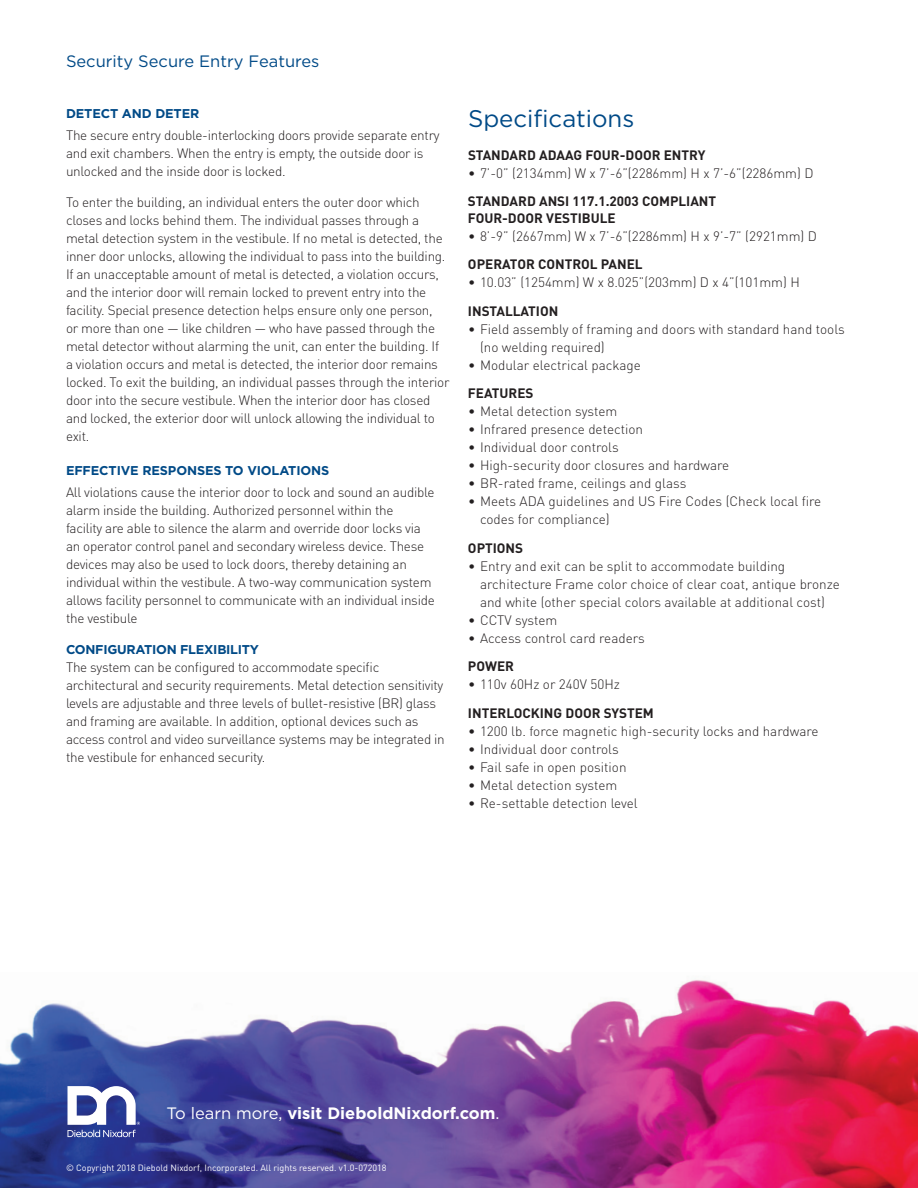
<style>
.page{position:relative;width:918px;height:1188px;background:#fff}
.page>*{position:absolute;margin:0;border:0;box-sizing:border-box;transform-origin:0 0}
.BC2_-_Paragraph_Bull{font:24px "Gotham";color:#004a87}
.t1{font:700 16.5px "Gotham";color:#fff}
.H4_-_Product_Name_Fr{font:16.5px "Gotham";color:#004a87}
.BC2_-_Paragraph_Bull-2{font:300 13.5px/18px "DIN Pro";letter-spacing:-.02em;color:#231f20}
.BC2_-_Paragraph_Bull-3{font:300 13.5px/18px "DIN Pro";color:#231f20}
.H3_-_Section_titles{font:700 13.5px/16.5px "DIN Pro";color:#231f20}
.ICO1_-_Blue_icon_hea{font:700 12.75px "Gotham";letter-spacing:-.01em;color:#004a87}
.BC2_-_Paragraph_Bull-4{font:700 12.75px "Gotham";letter-spacing:-.02em;color:#004a87}
.H4_-_Product_Name_Fr-2{font:700 12.75px "Gotham";letter-spacing:-.01em;color:#004a87}
.t2{font:9px "DIN Pro";color:#fff}
.s1{font-weight:400}
</style>
<div class="page">
<img style="left:0;top:980px;width:918px;height:208px">
<svg style="left:68px;top:1086px;width:72px;height:51px"></svg>
<p class="H4_-_Product_Name_Fr" style="left:66px;top:51px;width:255px">Security Secure Entry Features</p>
<p class="H4_-_Product_Name_Fr-2" style="left:66px;top:105px;width:135px">DETECT AND DETER</p>
<p class="BC2_-_Paragraph_Bull-2" style="left:66px;top:126px;width:375px">The secure entry double-interlocking doors provide separate entry and exit chambers. When the entry is empty, the outside door is unlocked and the inside door is locked.</p>
<p class="BC2_-_Paragraph_Bull-2" style="left:66px;top:193px;width:385px">To enter the building, an individual enters the outer door which closes and locks behind them. The individual passes through a metal detection system in the vestibule. If no metal is detected, the inner door unlocks, allowing the individual to pass into the building.<br>If an unacceptable amount of metal is detected, a violation occurs, and the interior door will remain locked to prevent entry into the facility. Special presence detection helps ensure only one person,<br>or more than one — like children — who have passed through the metal detector without alarming the unit, can enter the building. If<br>a violation occurs and metal is detected, the interior door remains locked. To exit the building, an individual passes through the interior door into the secure vestibule. When the interior door has closed and locked, the exterior door will unlock allowing the individual to exit.</p>
<p class="ICO1_-_Blue_icon_hea" style="left:66px;top:462px;width:265px">EFFECTIVE RESPONSES TO VIOLATIONS</p>
<p class="BC2_-_Paragraph_Bull-2" style="left:66px;top:483px;width:370px">All violations cause the interior door to lock and sound an audible alarm inside the building. Authorized personnel within the<br>facility are able to silence the alarm and override door locks via an operator control panel and secondary wireless device. These devices may also be used to lock doors, thereby detaining an individual within the vestibule. A two-way communication system allows facility personnel to communicate with an individual inside the vestibule</p>
<p class="BC2_-_Paragraph_Bull-4" style="left:66px;top:641px;width:195px">CONFIGURATION FLEXIBILITY</p>
<p class="BC2_-_Paragraph_Bull-2" style="left:66px;top:657px;width:380px">The system can be configured to accommodate specific architectural and security requirements. Metal detection sensitivity levels are adjustable and three levels of bullet-resistive (BR) glass and framing are available. In addition, optional devices such as access control and video surveillance systems may be integrated in the vestibule for enhanced security.</p>
<p class="BC2_-_Paragraph_Bull" style="left:468px;top:103px;width:168px">Specifications</p>
<p class="H3_-_Section_titles" style="left:468px;top:146px;width:239px">STANDARD ADAAG FOUR-DOOR ENTRY</p>
<p class="BC2_-_Paragraph_Bull-3" style="left:468px;top:164px;width:347px">• 7’-0” (2134mm) W x 7’-6”(2286mm) H x 7’-6”(2286mm) D</p>
<p class="H3_-_Section_titles" style="left:468px;top:192px;width:250px">STANDARD ANSI 117.1.2003 COMPLIANT<br>FOUR-DOOR VESTIBULE</p>
<p class="BC2_-_Paragraph_Bull-3" style="left:468px;top:227px;width:351px">• 8’-9” (2667mm) W x 7’-6”(2286mm) H x 9’-7” (2921mm) D</p>
<p class="H3_-_Section_titles" style="left:468px;top:255px;width:176px">OPERATOR CONTROL PANEL</p>
<p class="BC2_-_Paragraph_Bull-3" style="left:468px;top:273px;width:333px">• 10.03” (1254mm) W x 8.025”(203mm) D x 4”(101mm) H</p>
<p class="H3_-_Section_titles" style="left:468px;top:302px;width:92px">INSTALLATION</p>
<p class="BC2_-_Paragraph_Bull-3" style="left:480px;top:320px;width:366px;text-indent:-12px">• Field assembly of framing and doors with standard hand tools (no welding required)</p>
<p class="BC2_-_Paragraph_Bull-3" style="left:468px;top:356px;width:174px">• Modular electrical package</p>
<p class="H3_-_Section_titles" style="left:468px;top:384px;width:67px">FEATURES</p>
<p class="BC2_-_Paragraph_Bull-3" style="left:468px;top:402px;width:151px">• Metal detection system</p>
<p class="BC2_-_Paragraph_Bull-3" style="left:468px;top:420px;width:177px">• Infrared presence detection</p>
<p class="BC2_-_Paragraph_Bull-3" style="left:468px;top:438px;width:152px">• Individual door controls</p>
<p class="BC2_-_Paragraph_Bull-3" style="left:468px;top:456px;width:263px">• High-security door closures and hardware</p>
<p class="BC2_-_Paragraph_Bull-3" style="left:468px;top:474px;width:220px">• BR-rated frame, ceilings and glass</p>
<p class="BC2_-_Paragraph_Bull-3" style="left:480px;top:492px;width:343px;text-indent:-12px">• Meets ADA guidelines and US Fire Codes (Check local fire codes for compliance)</p>
<p class="H3_-_Section_titles" style="left:468px;top:539px;width:57px">OPTIONS</p>
<p class="BC2_-_Paragraph_Bull-3" style="left:480px;top:557px;width:361px;text-indent:-12px">• Entry and exit can be split to accommodate building architecture Frame color choice of clear coat, antique bronze and white (other special colors available at additional cost)</p>
<p class="BC2_-_Paragraph_Bull-3" style="left:468px;top:611px;width:91px">• CCTV system</p>
<p class="BC2_-_Paragraph_Bull-3" style="left:468px;top:629px;width:178px">• Access control card readers</p>
<p class="H3_-_Section_titles" style="left:468px;top:657px;width:48px">POWER</p>
<p class="BC2_-_Paragraph_Bull-3" style="left:468px;top:675px;width:153px">• 110v 60Hz or 240V 50Hz</p>
<p class="H3_-_Section_titles" style="left:468px;top:704px;width:187px">INTERLOCKING DOOR SYSTEM</p>
<p class="BC2_-_Paragraph_Bull-3" style="left:468px;top:722px;width:352px">• 1200 lb. force magnetic high-security locks and hardware</p>
<p class="BC2_-_Paragraph_Bull-3" style="left:468px;top:740px;width:152px">• Individual door controls</p>
<p class="BC2_-_Paragraph_Bull-3" style="left:468px;top:758px;width:160px">• Fail safe in open position</p>
<p class="BC2_-_Paragraph_Bull-3" style="left:468px;top:776px;width:151px">• Metal detection system</p>
<p class="BC2_-_Paragraph_Bull-3" style="left:468px;top:794px;width:171px">• Re-settable detection level</p>
<p class="t1" style="left:166px;top:1102px;width:335px"><span class="s1">To learn more,</span> visit DieboldNixdorf.com<span class="s1">.</span></p>
<p class="t2" style="left:66px;top:1162px;width:322px">© Copyright 2018 Diebold Nixdorf, Incorporated. All rights reserved. v1.0-072018</p>
</div>
